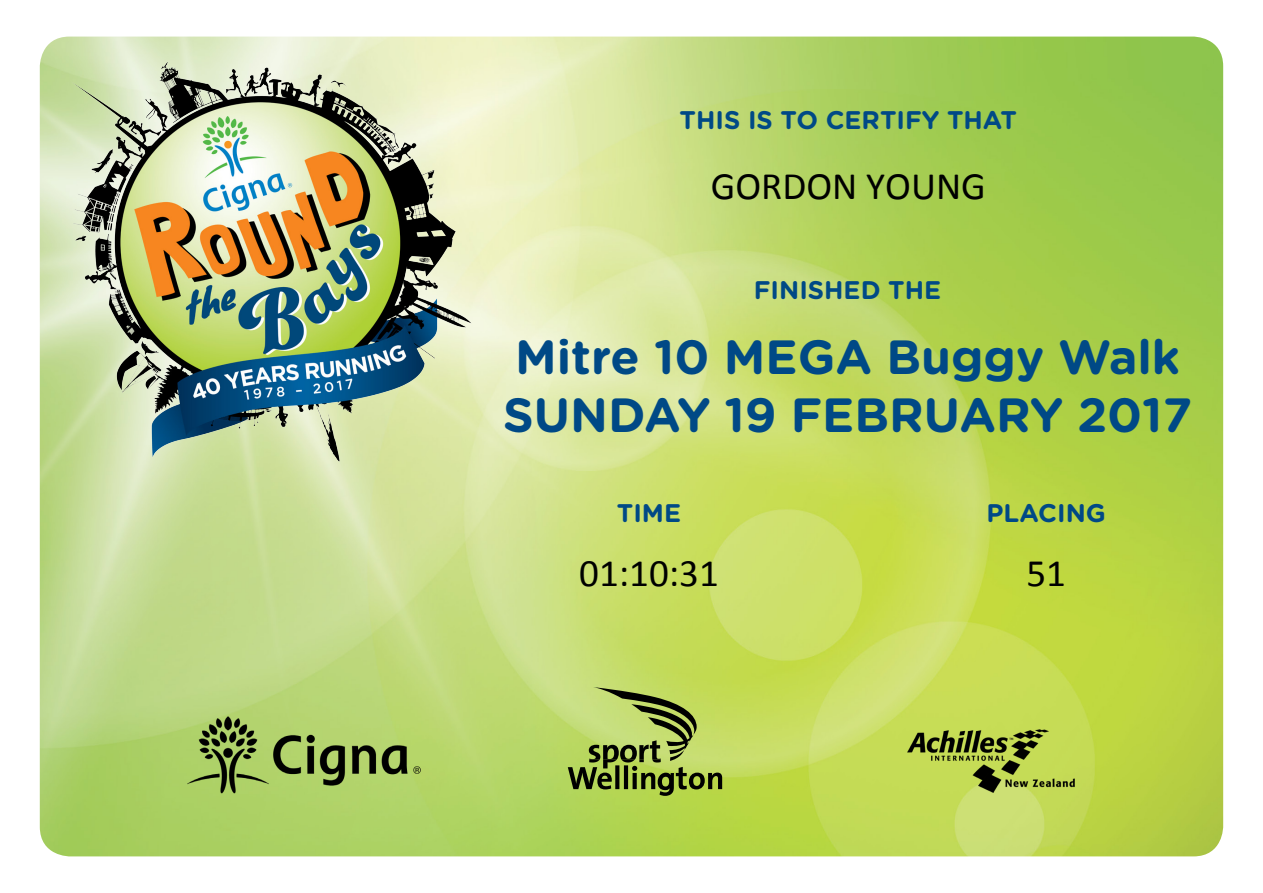
<style>
.page{position:relative;width:1263px;height:893px;background:#fff}
.page>*{position:absolute;margin:0;border:0;box-sizing:border-box;transform-origin:0 0}
.t1{font:700 48px "Gotham Rounded";color:#004986}
.t2{font:39px "Calibri";color:#000}
.t3{font:700 25.5px "Gotham Rounded";color:#004986}
</style>
<div class="page">
<img style="left:40px;top:37px;width:1183px;height:819px">
<img style="left:40px;top:36px;width:463px;height:457px">
<img style="left:179px;top:703px;width:250px;height:105px">
<svg style="left:568px;top:687px;width:154px;height:109px;background:#96ab51"></svg>
<img style="left:902px;top:708px;width:182px;height:100px">
<p class="t3" style="left:680px;top:101px;width:339px">THIS IS TO CERTIFY THAT</p>
<h2 class="t2" style="left:711px;top:161px;width:277px">GORDON YOUNG</h2>
<p class="t3" style="left:754px;top:272px;width:189px">FINISHED THE</p>
<p class="t1" style="left:515px;top:322px;width:667px">Mitre 10 MEGA Buggy Walk</p>
<p class="t1" style="left:503px;top:380px;width:690px">SUNDAY 19 FEBRUARY 2017</p>
<p class="t3" style="left:617px;top:494px;width:66px">TIME</p>
<p class="t3" style="left:986px;top:494px;width:121px">PLACING</p>
<h2 class="t2" style="left:579px;top:548px;width:141px">01:10:31</h2>
<h2 class="t2" style="left:1026px;top:548px;width:41px">51</h2>
</div>
